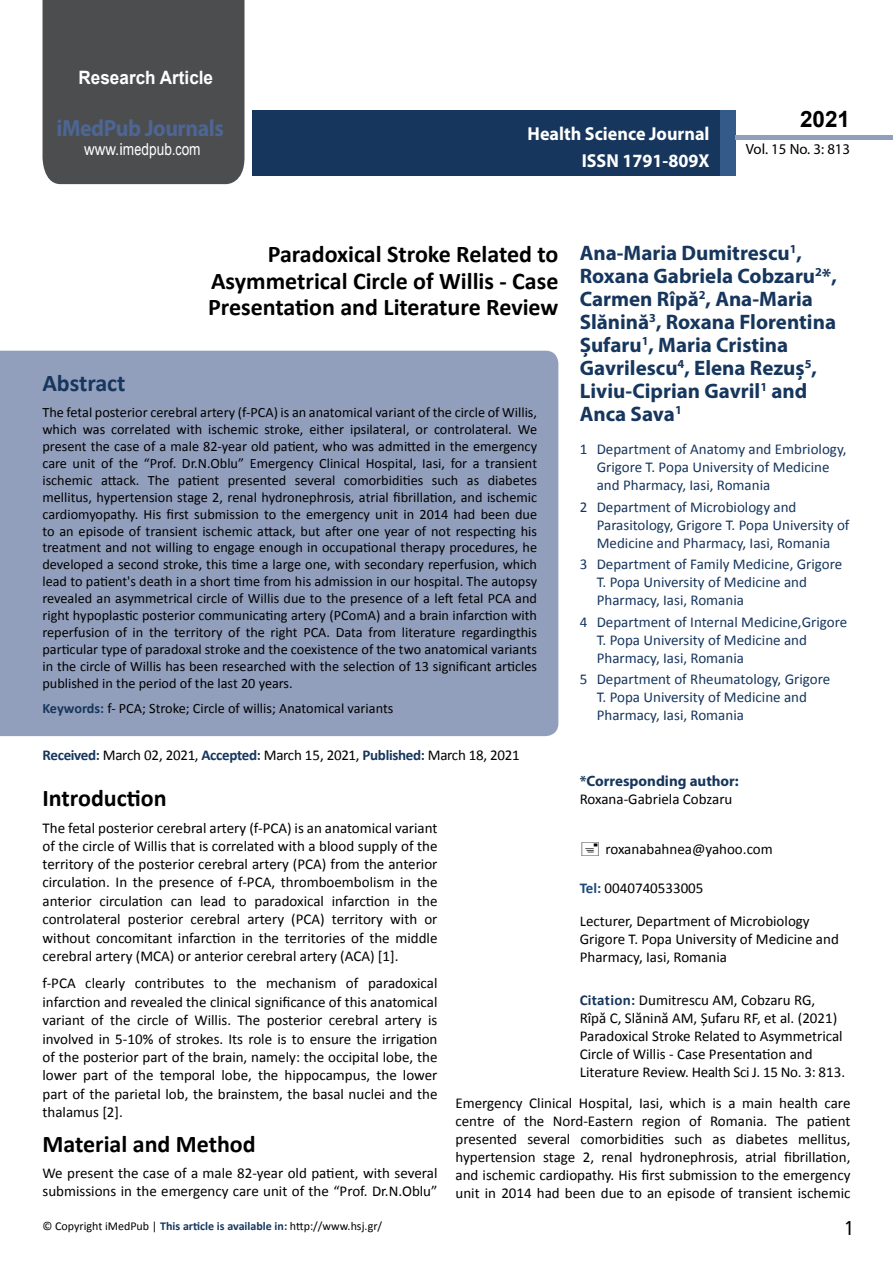
<style>
.page{position:relative;width:893px;height:1263px;background:#fff}
.page>*{position:absolute;margin:0;border:0;box-sizing:border-box;transform-origin:0 0}
.t1{font:25.5px "Tunga";color:#000}
.t2{font:700 24px/26.4px "Calibri";color:#000;text-align:justify}
.t3{font:700 24px "Calibri";color:#16365d}
.t4{font:700 23.4px "Myriad Pro";letter-spacing:-.02em;color:#4d6693;scale:.93 1}
.t5{font:700 22.5px "Arial";color:#000}
.t6{font:700 21px/23.1px "Myriad Pro";color:#16365d}
.t7{font:700 18.75px/27.2px "Myriad Pro";color:#fff;text-align:right;scale:.96 1}
.t8{font:700 18.45px "Arial";color:#fff;scale:.93 1}
.t9{font:16.5px "Arial";letter-spacing:.005em;color:#fff;scale:.89 1}
.t10{font:15px/18.5px "Calibri";color:#000}
.t11{font:15px/18px "Calibri";color:#16365d}
.t12{font:15px "Calibri";letter-spacing:-.02em;color:#000}
.t13{font:700 15px "Myriad Pro";color:#16365d}
.t14{font:14.85px "Myriad Pro";color:#000}
.t15{font:14.25px/17px "Calibri";color:#000;text-align:justify}
.t16{font:12px "Calibri";color:#000}
.s1{font-family:"Calibri"}
.s2{font-weight:700;color:#16365d}
.s3{font-weight:700;color:#1f497d}
.s4{font-weight:700;color:#16375d}
</style>
<div class="page">
<div style="left:252px;top:110px;width:469px;height:66px;background:#16365d"></div>
<div style="left:720px;top:110px;width:16px;height:66px;background:#345a8a"></div>
<div style="left:736px;top:135px;width:157px;height:5px;background:#929fbc"></div>
<div style="left:43px;top:0;width:201px;height:184px;background:#4c4d4f"></div>
<div style="left:0;top:351px;width:558px;height:385px;background:#929fbc"></div>
<p class="t8" style="left:79px;top:65px;width:146px">Research Article</p>
<h3 class="t4" style="left:57px;top:113px;width:181px">iMedPub Journals</h3>
<p class="t9" style="left:84px;top:139px;width:132px">www.imedpub<span class="s1">.</span>com</p>
<p class="t7" style="left:528px;top:119px;width:191px">Health Science Journal<br>ISSN 1791-809X</p>
<h3 class="t5" style="left:800px;top:104px;width:52px">2021</h3>
<p class="t14" style="left:746px;top:140px;width:106px">Vol. 15 No. 3: 813</p>
<h2 class="t2" style="left:208px;top:241px;width:352px;text-indent:60px">Paradoxical Stroke Related to Asymmetrical Circle of Willis - Case Presentation and Literature Review</h2>
<h2 class="t3" style="left:42px;top:368px;width:85px">Abstract</h2>
<p class="t15" style="left:42px;top:404px;width:496px">The fetal posterior cerebral artery (f-PCA) is an anatomical variant of the circle of Willis, which was correlated with ischemic stroke, either ipsilateral, or controlateral. We present the case of a male 82-year old patient, who was admitted in the emergency care unit of the “Prof. Dr.N.Oblu” Emergency Clinical Hospital, Iasi, for a transient ischemic attack. The patient presented several comorbidities such as diabetes mellitus, hypertension stage 2, renal hydronephrosis, atrial fibrillation, and ischemic cardiomyopathy. His first submission to the emergency unit in 2014 had been due to an episode of transient ischemic attack, but after one year of not respecting his treatment and not willing to engage enough in occupational therapy procedures, he developed a second stroke, this time a large one, with secondary reperfusion, which lead to patient's death in a short time from his admission in our hospital. The autopsy revealed an asymmetrical circle of Willis due to the presence of a left fetal PCA and right hypoplastic posterior communicating artery (PComA) and a brain infarction with reperfusion of in the territory of the right PCA. Data from literature regardingthis particular type of paradoxal stroke and the coexistence of the two anatomical variants in the circle of Willis has been researched with the selection of 13 significant articles published in the period of the last 20 years.</p>
<p class="t15" style="left:42px;top:700px;width:352px"><span class="s2">Keywords:</span> f- PCA; Stroke; Circle of willis; Anatomical variants</p>
<h3 class="t6" style="left:580px;top:240px;width:259px">Ana-Maria Dumitrescu<sup>1</sup>,<br>Roxana Gabriela Cobzaru<sup>2</sup>*,<br>Carmen Rîpă<sup>2</sup>, Ana-Maria<br>Slănină<sup>3</sup>, Roxana Florentina<br>Șufaru<sup>1</sup>, Maria Cristina<br>Gavrilescu<sup>4</sup>, Elena Rezuș<sup>5</sup>,<br>Liviu-Ciprian Gavril<sup>1</sup> and<br>Anca Sava<sup>1</sup></h3>
<p class="t11" style="left:597px;top:440px;width:251px;text-indent:-17px">1 Department of Anatomy and Embriology,<br>Grigore T. Popa University of Medicine and Pharmacy, Iasi, Romania</p>
<p class="t11" style="left:597px;top:498px;width:254px;text-indent:-17px">2 Department of Microbiology and<br>Parasitology, Grigore T. Popa University of<br>Medicine and Pharmacy, Iasi, Romania</p>
<p class="t11" style="left:597px;top:555px;width:247px;text-indent:-17px">3 Department of Family Medicine, Grigore<br>T. Popa University of Medicine and<br>Pharmacy, Iasi, Romania</p>
<p class="t11" style="left:597px;top:613px;width:252px;text-indent:-17px">4 Department of Internal Medicine,Grigore<br>T. Popa University of Medicine and<br>Pharmacy, Iasi, Romania</p>
<p class="t11" style="left:597px;top:670px;width:235px;text-indent:-17px">5 Department of Rheumatology, Grigore<br>T. Popa University of Medicine and<br>Pharmacy, Iasi, Romania</p>
<p class="t12" style="left:43px;top:745px;width:479px"><span class="s2">Received:</span> March 02, 2021, <span class="s2">Accepted:</span> March 15, 2021, <span class="s2">Published:</span> March 18, 2021</p>
<h2 class="t2" style="left:43px;top:785px;width:126px">Introduction</h2>
<p class="t10" style="left:43px;top:818px;width:396px;text-align:justify">The fetal posterior cerebral artery (f-PCA) is an anatomical variant of the circle of Willis that is correlated with a blood supply of the territory of the posterior cerebral artery (PCA) from the anterior circulation. In the presence of f-PCA, thromboembolism in the anterior circulation can lead to paradoxical infarction in the controlateral posterior cerebral artery (PCA) territory with or without concomitant infarction in the territories of the middle cerebral artery (MCA) or anterior cerebral artery (ACA) [1].</p>
<p class="t10" style="left:43px;top:974px;width:396px;text-align:justify">f-PCA clearly contributes to the mechanism of paradoxical infarction and revealed the clinical significance of this anatomical variant of the circle of Willis. The posterior cerebral artery is involved in 5-10% of strokes. Its role is to ensure the irrigation of the posterior part of the brain, namely: the occipital lobe, the lower part of the temporal lobe, the hippocampus, the lower part of the parietal lob, the brainstem, the basal nuclei and the thalamus [2].</p>
<h2 class="t2" style="left:43px;top:1130px;width:215px">Material and Method</h2>
<p class="t10" style="left:43px;top:1164px;width:396px;line-height:18px">We present the case of a male 82-year old patient, with several submissions in the emergency care unit of the “Prof. Dr.N.Oblu”</p>
<p class="t13" style="left:580px;top:771px;width:161px">*Corresponding author:</p>
<p class="t10" style="left:580px;top:790px;width:154px">Roxana-Gabriela Cobzaru</p>
<p class="t10" style="left:605px;top:839px;width:169px">roxanabahnea@yahoo.com</p>
<p class="t10" style="left:580px;top:879px;width:125px"><span class="s3">Tel:</span> 0040740533005</p>
<p class="t10" style="left:580px;top:912px;width:261px;line-height:18px">Lecturer, Department of Microbiology<br>Grigore T. Popa University of Medicine and<br>Pharmacy, Iasi, Romania</p>
<p class="t10" style="left:580px;top:991px;width:267px;line-height:18px"><span class="s2">Citation:</span> Dumitrescu AM, Cobzaru RG, Rîpă C, Slănină AM, Șufaru RF, et al. (2021)<br>Paradoxical Stroke Related to Asymmetrical Circle of Willis - Case Presentation and Literature Review. Health Sci J. 15 No. 3: 813.</p>
<p class="t10" style="left:455px;top:1094px;width:396px;line-height:18px;text-align:justify">Emergency Clinical Hospital, Iasi, which is a main health care centre of the Nord-Eastern region of Romania. The patient presented several comorbidities such as diabetes mellitus, hypertension stage 2, renal hydronephrosis, atrial fibrillation, and ischemic cardiopathy. His first submission to the emergency unit in 2014 had been due to an episode of transient ischemic</p>
<p class="t16" style="left:43px;top:1218px;width:341px">© Copyright iMedPub | <span class="s4">This article is available in:</span> http://www.hsj.gr/</p>
<h1 class="t1" style="left:845px;top:1211px;width:9px">1</h1>
</div>
